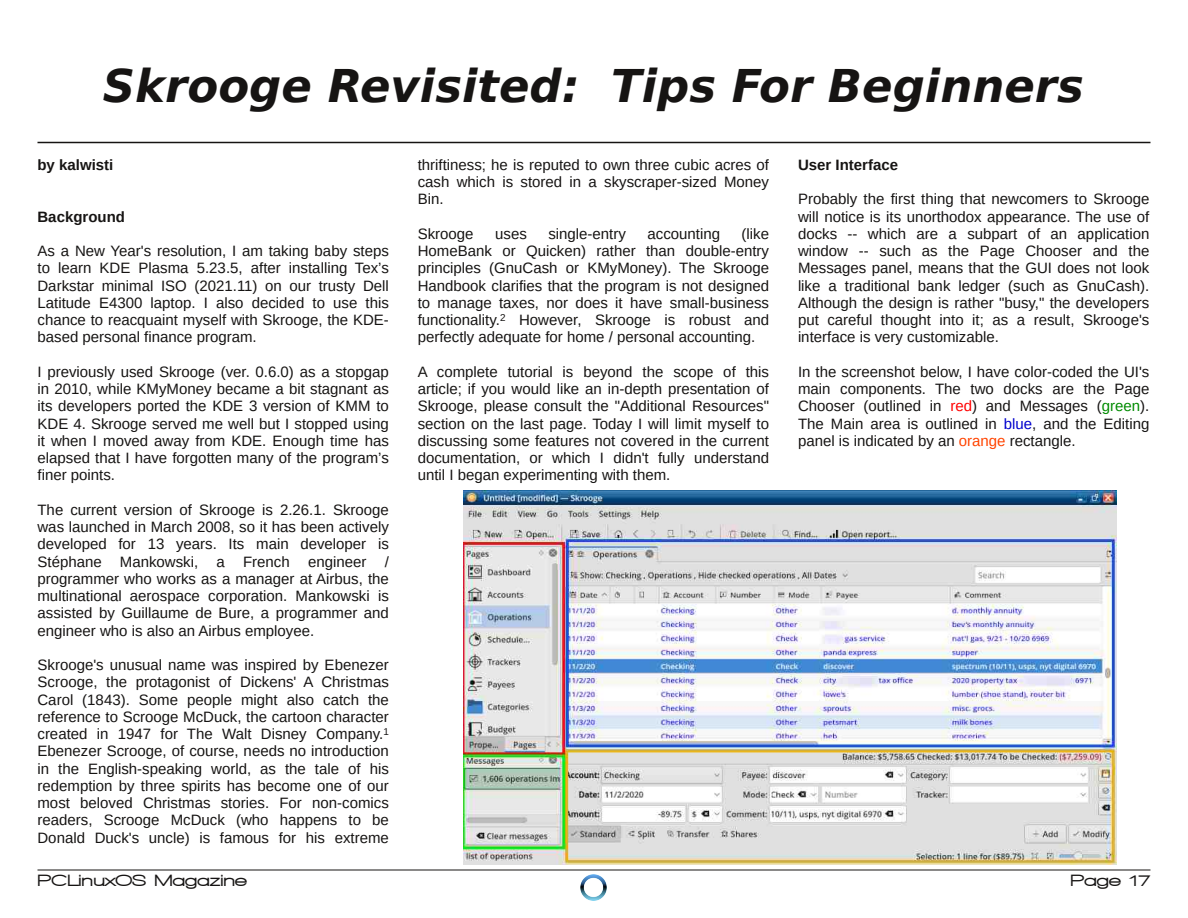
<style>
.page{position:relative;width:1188px;height:918px;background:#fff}
.page>*{position:absolute;margin:0;border:0;box-sizing:border-box;transform-origin:0 0}
.t1{font:italic 700 45px "Bitstream Vera Sans";color:#161413}
.t2{font:900 16.5px "Walkway Expand";color:#161413}
.t3{font:15px/17.2px "Liberation Sans";color:#161413;text-align:justify}
.t4{font:700 15px "Liberation Sans";color:#161413}
.s1{color:#f00}
.s2{color:#008b00}
.s3{color:#0000cd}
.s4{color:#f40}
</style>
<div class="page">
<hr style="left:38px;top:142px;width:1112px;height:1px;background:#161413">
<hr style="left:38px;top:870px;width:1112px;height:1px;background:#161413">
<img style="left:580px;top:874px;width:27px;height:27px">
<img style="left:464px;top:490px;width:653px;height:374px">
<h1 class="t1" style="left:103px;top:60px;width:983px">Skrooge Revisited: Tips For Beginners</h1>
<p class="t4" style="left:38px;top:156px;width:77px">by kalwisti</p>
<p class="t4" style="left:38px;top:208px;width:89px">Background</p>
<p class="t3" style="left:38px;top:242px;width:353px">As a New Year's resolution, I am taking baby steps to learn KDE Plasma 5.23.5, after installing Tex’s Darkstar minimal ISO (2021.11) on our trusty Dell Latitude E4300 laptop. I also decided to use this chance to reacquaint myself with Skrooge, the KDE&shy;based personal finance program.</p>
<p class="t3" style="left:38px;top:363px;width:353px">I previously used Skrooge (ver. 0.6.0) as a stopgap in 2010, while KMyMoney became a bit stagnant as its developers ported the KDE 3 version of KMM to KDE 4. Skrooge served me well but I stopped using it when I moved away from KDE. Enough time has elapsed that I have forgotten many of the program’s finer points.</p>
<p class="t3" style="left:38px;top:501px;width:353px">The current version of Skrooge is 2.26.1. Skrooge was launched in March 2008, so it has been actively developed for 13 years. Its main developer is Stéphane Mankowski, a French engineer / programmer who works as a manager at Airbus, the multinational aerospace corporation. Mankowski is assisted by Guillaume de Bure, a programmer and engineer who is also an Airbus employee.</p>
<p class="t3" style="left:38px;top:656px;width:353px">Skrooge's unusual name was inspired by Ebenezer Scrooge, the protagonist of Dickens' A Christmas Carol (1843). Some people might also catch the reference to Scrooge McDuck, the cartoon character created in 1947 for The Walt Disney Company.<sup>1<br></sup>Ebenezer Scrooge, of course, needs no introduction in the English-speaking world, as the tale of his redemption by three spirits has become one of our most beloved Christmas stories. For non-comics readers, Scrooge McDuck (who happens to be Donald Duck's uncle) is famous for his extreme</p>
<p class="t3" style="left:418px;top:156px;width:353px">thriftiness; he is reputed to own three cubic acres of cash which is stored in a skyscraper-sized Money Bin.</p>
<p class="t3" style="left:418px;top:225px;width:57px">Skrooge</p>
<p class="t3" style="left:495px;top:225px;width:33px">uses</p>
<p class="t3" style="left:548px;top:225px;width:79px">single-entry</p>
<p class="t3" style="left:648px;top:225px;width:74px">accounting</p>
<p class="t3" style="left:418px;top:225px;width:353px;text-indent:324px">(like HomeBank or Quicken) rather than double-entry principles (GnuCash or KMyMoney). The Skrooge Handbook clarifies that the program is not designed to manage taxes, nor does it have small-business functionality.<sup>2</sup> However, Skrooge is robust and perfectly adequate for home / personal accounting.</p>
<p class="t3" style="left:418px;top:363px;width:353px">A complete tutorial is beyond the scope of this article; if you would like an in-depth presentation of Skrooge, please consult the "Additional Resources" section on the last page. Today I will limit myself to discussing some features not covered in the current documentation, or which I didn't fully understand until I began experimenting with them.</p>
<p class="t4" style="left:798px;top:156px;width:102px">User Interface</p>
<p class="t3" style="left:798px;top:191px;width:353px">Probably the first thing that newcomers to Skrooge will notice is its unorthodox appearance. The use of docks -- which are a subpart of an application window -- such as the Page Chooser and the Messages panel, means that the GUI does not look like a traditional bank ledger (such as GnuCash).<br>Although the design is rather "busy," the developers put careful thought into it; as a result, Skrooge's interface is very customizable.</p>
<p class="t3" style="left:798px;top:363px;width:353px">In the screenshot below, I have color-coded the UI's main components. The two docks are the Page Chooser (outlined in <span class="s1">red</span>) and Messages (<span class="s2">green</span>).<br>The Main area is outlined in <span class="s3">blue</span>, and the Editing panel is indicated by an <span class="s4">orange</span> rectangle.</p>
<p class="t2" style="left:38px;top:871px;width:211px">PCLinuxOS Magazine</p>
<p class="t2" style="left:1071px;top:871px;width:82px">Page 17</p>
</div>
